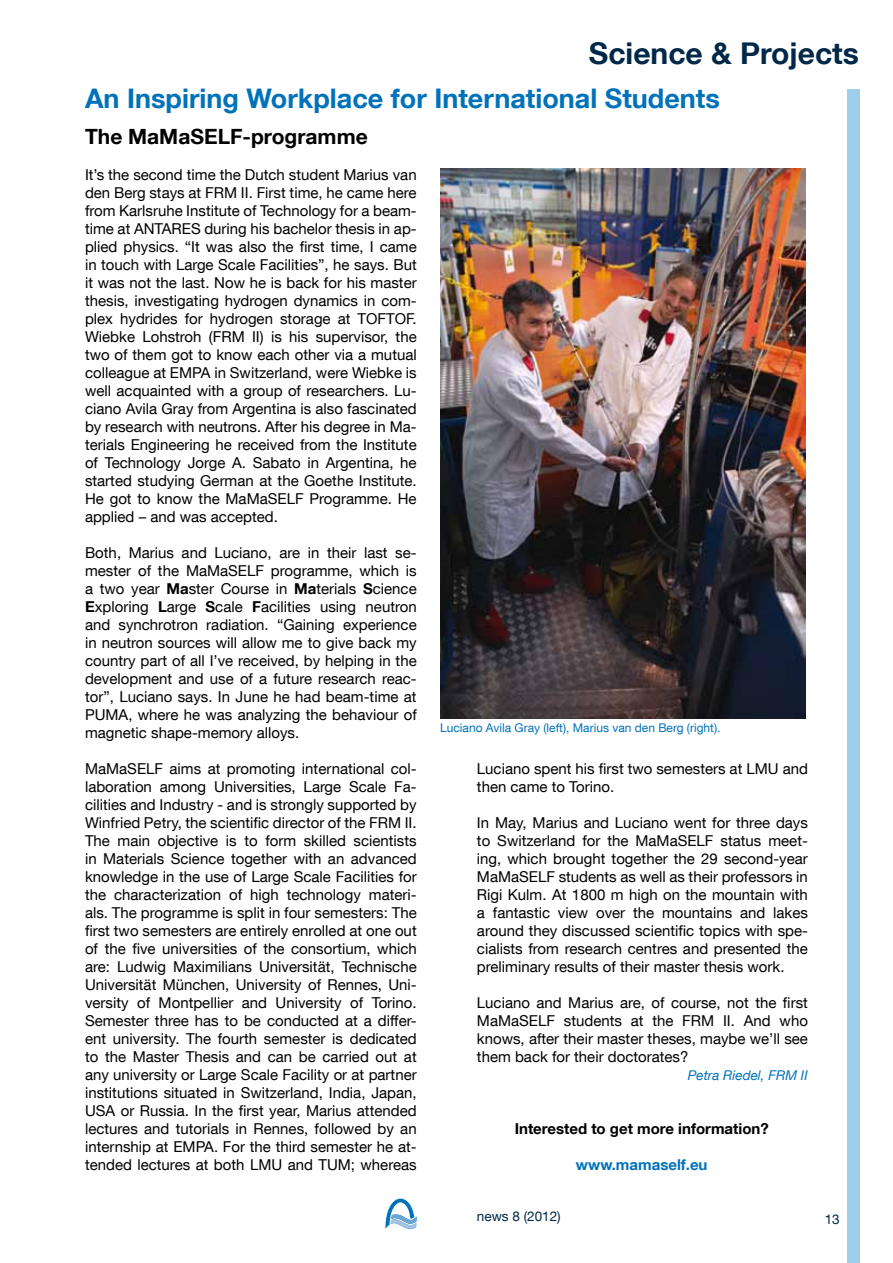
<style>
.page{position:relative;width:893px;height:1263px;background:#fff}
.page>*{position:absolute;margin:0;border:0;box-sizing:border-box;transform-origin:0 0}
.News_Bereichstitel{font:700 30px "TUM Neue Helvetica";color:#002848}
.NEWS_Lauftext_Uebers{font:700 27px "TUM Neue Helvetica";color:#0072ba}
.NEWS_Lauftext_Unterü{font:700 21px "TUM Neue Helvetica";color:#000}
.NEWS_Lauftext{font:15px/18px "TUM Neue Helvetica";color:#000;text-align:justify}
.NEWS_Lauftext-2{font:700 15px "TUM Neue Helvetica";color:#000}
.NEWS_Lauftext-3{font:700 15px "TUM Neue Helvetica";color:#0072ba}
.NEWS_Lauftext_Autor{font:italic 13.5px "TUM Neue Helvetica";color:#0072ba}
.t1{font:13.5px "TUM Neue Helvetica";color:#002848}
.NEWS_Bildunterschrif{font:12px "TUM Neue Helvetica";color:#0072ba}
.s1{font-weight:700}
</style>
<div class="page">
<svg style="left:385px;top:1198px;width:32px;height:31px"></svg>
<img style="left:440px;top:169px;width:366px;height:549px">
<div style="left:847px;top:89px;width:13px;height:1174px;background:#9eccea"></div>
<p class="News_Bereichstitel" style="left:589px;top:34px;width:272px">Science &amp; Projects</p>
<p class="NEWS_Lauftext_Uebers" style="left:85px;top:81px;width:636px">An Inspiring Workplace for International Students</p>
<p class="NEWS_Lauftext_Unterü" style="left:85px;top:123px;width:284px">The MaMaSELF-programme</p>
<p class="NEWS_Lauftext" style="left:85px;top:165px;width:333px">It’s the second time the Dutch student Marius van den Berg stays at FRM II. First time, he came here from Karlsruhe Institute of Technology for a beam&shy;time at ANTARES during his bachelor thesis in ap&shy;plied physics. “It was also the first time, I came in touch with Large Scale Facilities”, he says. But it was not the last. Now he is back for his master thesis, investigating hydrogen dynamics in com&shy;plex hydrides for hydrogen storage at TOFTOF.<br>Wiebke Lohstroh (FRM II) is his supervisor, the two of them got to know each other via a mutual colleague at EMPA in Switzerland, were Wiebke is well acquainted with a group of researchers. Lu&shy;ciano Avila Gray from Argentina is also fascinated by research with neutrons. After his degree in Ma&shy;terials Engineering he received from the Institute of Technology Jorge A. Sabato in Argentina, he started studying German at the Goethe Institute.<br>He got to know the MaMaSELF Programme. He applied – and was accepted.</p>
<p class="NEWS_Lauftext" style="left:85px;top:543px;width:333px">Both, Marius and Luciano, are in their last se&shy;mester of the MaMaSELF programme, which is a two year <span class="s1">Ma</span>ster Course in <span class="s1">Ma</span>terials <span class="s1">S</span>cience <span class="s1">E</span>xploring <span class="s1">L</span>arge <span class="s1">S</span>cale <span class="s1">F</span>acilities using neutron and synchrotron radiation. “Gaining experience in neutron sources will allow me to give back my country part of all I’ve received, by helping in the development and use of a future research reac&shy;tor”, Luciano says. In June he had beam-time at PUMA, where he was analyzing the behaviour of magnetic shape-memory alloys.</p>
<p class="NEWS_Lauftext" style="left:85px;top:759px;width:333px">MaMaSELF aims at promoting international col&shy;laboration among Universities, Large Scale Fa&shy;cilities and Industry - and is strongly supported by Winfried Petry, the scientific director of the FRM II.<br>The main objective is to form skilled scientists in Materials Science together with an advanced knowledge in the use of Large Scale Facilities for the characterization of high technology materi&shy;als. The programme is split in four semesters: The first two semesters are entirely enrolled at one out of the five universities of the consortium, which are: Ludwig Maximilians Universität, Technische Universität München, University of Rennes, Uni&shy;versity of Montpellier and University of Torino.<br>Semester three has to be conducted at a differ&shy;ent university. The fourth semester is dedicated to the Master Thesis and can be carried out at any university or Large Scale Facility or at partner institutions situated in Switzerland, India, Japan, USA or Russia. In the first year, Marius attended lectures and tutorials in Rennes, followed by an internship at EMPA. For the third semester he at&shy;tended lectures at both LMU and TUM; whereas</p>
<p class="NEWS_Lauftext" style="left:477px;top:759px;width:332px">Luciano spent his first two semesters at LMU and then came to Torino.</p>
<p class="NEWS_Bildunterschrif" style="left:440px;top:720px;width:282px">Luciano Avila Gray (left), Marius van den Berg (right).</p>
<p class="NEWS_Lauftext" style="left:477px;top:813px;width:332px">In May, Marius and Luciano went for three days to Switzerland for the MaMaSELF status meet&shy;ing, which brought together the 29 second-year MaMaSELF students as well as their professors in Rigi Kulm. At 1800 m high on the mountain with a fantastic view over the mountains and lakes around they discussed scientific topics with spe&shy;cialists from research centres and presented the preliminary results of their master thesis work.</p>
<p class="NEWS_Lauftext" style="left:477px;top:993px;width:332px">Luciano and Marius are, of course, not the first MaMaSELF students at the FRM II. And who knows, after their master theses, maybe we’ll see them back for their doctorates?</p>
<p class="NEWS_Lauftext_Autor" style="left:688px;top:1067px;width:122px">Petra Riedel, FRM II</p>
<p class="NEWS_Lauftext-2" style="left:515px;top:1119px;width:256px">Interested to get more information?</p>
<p class="NEWS_Lauftext-3" style="left:576px;top:1155px;width:133px">www.mamaself.eu</p>
<p class="t1" style="left:477px;top:1207px;width:85px">news 8 (2012)</p>
<p class="t1" style="left:825px;top:1211px;width:16px">13</p>
</div>
